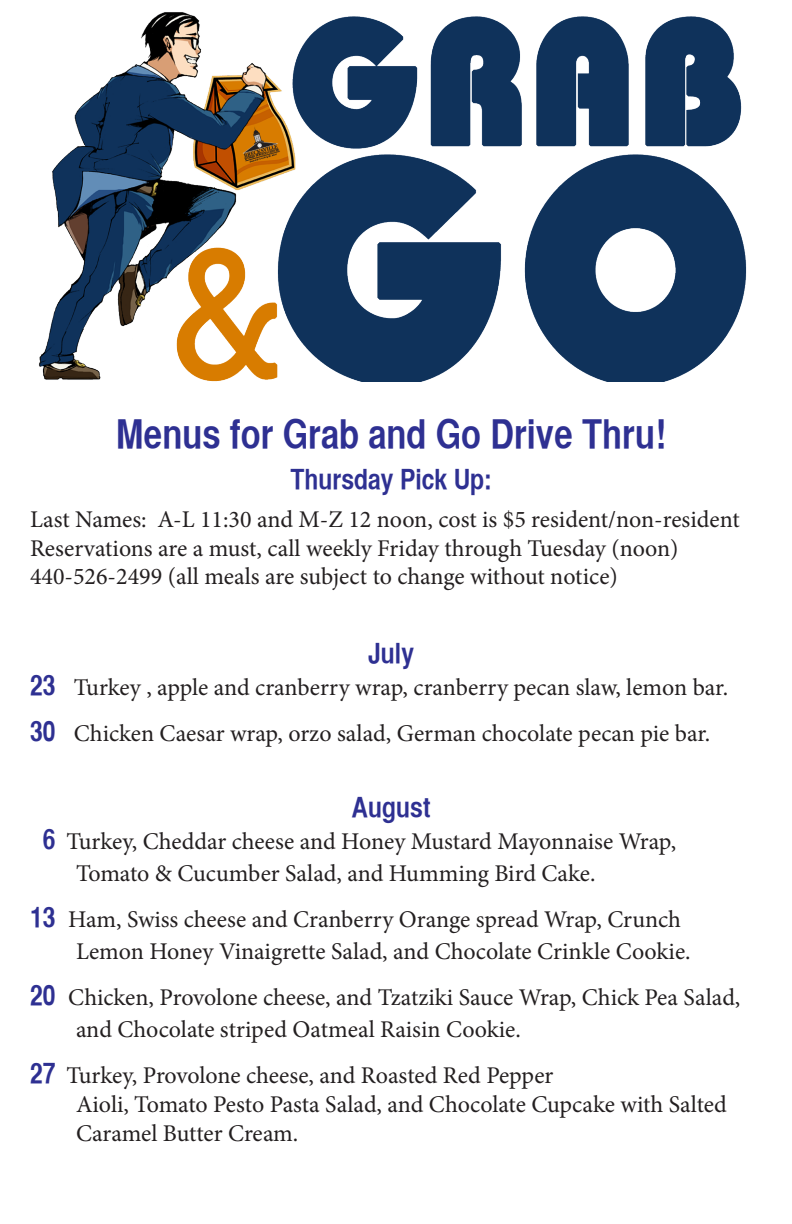
<style>
.page{position:relative;width:792px;height:1224px;background:#fff}
.page>*{position:absolute;margin:0;border:0;box-sizing:border-box;transform-origin:0 0}
._16_Subhead{font:40px "Helvetica CY Bold";color:#2e3092}
._16_Subhead-2{font:28px "Helvetica CY Bold";color:#2e3092}
.t1{font:24px/28.8px "Minion Pro";color:#231f20}
.s1{font-family:"Helvetica CY Bold";font-size:28px;color:#2e3092}
</style>
<div class="page">
<img style="left:39px;top:12px;width:708px;height:369px">
<p class="_16_Subhead" style="left:116px;top:409px;width:551px">Menus for Grab and Go Drive Thru!</p>
<p class="_16_Subhead-2" style="left:290px;top:462px;width:203px">Thursday Pick Up:</p>
<p class="t1" style="left:30px;top:505px;width:711px">Last Names: A-L 11:30 and M-Z 12 noon, cost is $5 resident/non-resident</p>
<p class="t1" style="left:30px;top:534px;width:650px">Reservations are a must, call weekly Friday through Tuesday (noon)<br>440-526-2499 (all meals are subject to change without notice)</p>
<p class="_16_Subhead-2" style="left:368px;top:636px;width:47px">July</p>
<p class="t1" style="left:30px;top:673px;width:700px"><span class="s1">23</span> Turkey , apple and cranberry wrap, cranberry pecan slaw, lemon bar.</p>
<p class="t1" style="left:30px;top:719px;width:682px"><span class="s1">30</span> Chicken Caesar wrap, orzo salad, German chocolate pecan pie bar.</p>
<p class="_16_Subhead-2" style="left:352px;top:790px;width:80px">August</p>
<p class="t1" style="left:76px;top:826px;width:602px;line-height:32px;text-indent:-33px"><span class="s1">6</span> Turkey, Cheddar cheese and Honey Mustard Mayonnaise Wrap,<br>Tomato &amp; Cucumber Salad, and Humming Bird Cake.</p>
<p class="t1" style="left:76px;top:904px;width:616px;line-height:32px;text-indent:-46px"><span class="s1">13</span> Ham, Swiss cheese and Cranberry Orange spread Wrap, Crunch<br>Lemon Honey Vinaigrette Salad, and Chocolate Crinkle Cookie.</p>
<p class="t1" style="left:76px;top:982px;width:666px;line-height:32px;text-indent:-46px"><span class="s1">20</span> Chicken, Provolone cheese, and Tzatziki Sauce Wrap, Chick Pea Salad, and Chocolate striped Oatmeal Raisin Cookie.</p>
<p class="t1" style="left:76px;top:1061px;width:652px;text-indent:-46px"><span class="s1">27</span> Turkey, Provolone cheese, and Roasted Red Pepper<br>Aioli, Tomato Pesto Pasta Salad, and Chocolate Cupcake with Salted<br>Caramel Butter Cream.</p>
</div>
